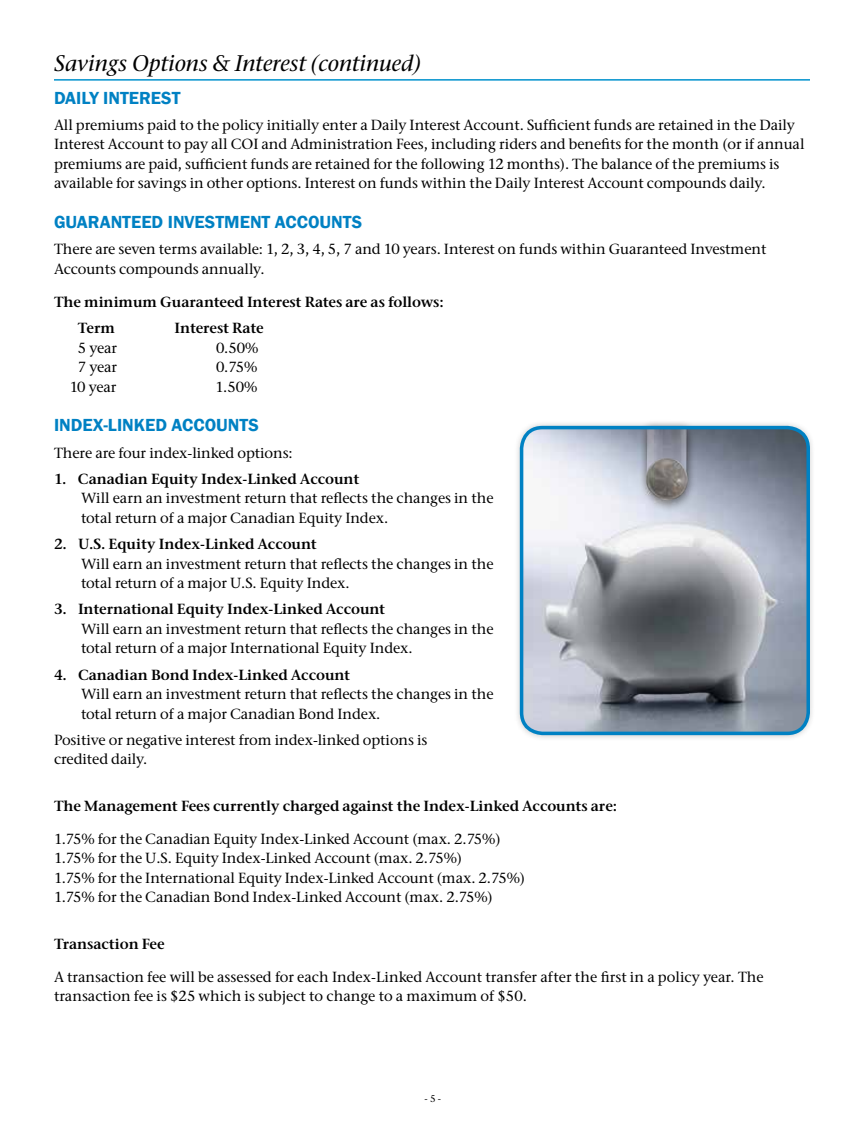
<style>
.page{position:relative;width:864px;height:1134px;background:#fff}
.page>*{position:absolute;margin:0;border:0;box-sizing:border-box;transform-origin:0 0}
.t1{font:italic 500 22.5px "Stone Ser ITC Std";color:#000}
.t2{font:600 18px "Franklin Gothic";color:#0081c3}
.t3{font:500 14.7px/19.5px "Stone Ser ITC Std";letter-spacing:-.005em;color:#000}
.t4{font:600 14.7px/26.2px "Stone Ser ITC Std";letter-spacing:-.005em;color:#000}
.t5{font:500 9.75px "Stone Ser ITC Std";color:#000}
</style>
<div class="page">
<hr style="left:54px;top:79px;width:756px;height:2px;background:#0091cd">
<div style="left:513px;top:420px;width:303px;height:321px;background:#000;opacity:.3"></div>
<img style="left:521px;top:428px;width:287px;height:306px">
<div style="left:639px;top:420px;width:56px;height:86px;background:#000;opacity:.35"></div>
<div style="left:640px;top:426px;width:56px;height:87px;background:#000;opacity:.35"></div>
<div style="left:520px;top:426px;width:290px;height:309px;border:4px solid #0081c3;border-radius:21px"></div>
<h1 class="t1" style="left:54px;top:49px;width:368px">Savings Options &amp; Interest (continued)</h1>
<p class="t2" style="left:54px;top:86px;width:128px">DAILY INTEREST</p>
<p class="t3" style="left:54px;top:115px;width:752px">All premiums paid to the policy initially enter a Daily Interest Account. Sufficient funds are retained in the Daily Interest Account to pay all COI and Administration Fees, including riders and benefits for the month (or if annual premiums are paid, sufficient funds are retained for the following 12 months). The balance of the premiums is available for savings in other options. Interest on funds within the Daily Interest Account compounds daily.</p>
<p class="t2" style="left:54px;top:211px;width:310px">GUARANTEED INVESTMENT ACCOUNTS</p>
<p class="t3" style="left:54px;top:239px;width:714px">There are seven terms available: 1, 2, 3, 4, 5, 7 and 10 years. Interest on funds within Guaranteed Investment<br>Accounts compounds annually.</p>
<p class="t4" style="left:78px;top:288px;width:367px;text-indent:-24px">The minimum Guaranteed Interest Rates are as follows:<br>Term</p>
<p class="t4" style="left:175px;top:315px;width:91px">Interest Rate</p>
<p class="t3" style="left:78px;top:338px;width:41px">5 year</p>
<p class="t3" style="left:216px;top:338px;width:44px">0.50%</p>
<p class="t3" style="left:78px;top:357px;width:41px">7 year</p>
<p class="t3" style="left:216px;top:357px;width:43px">0.75%</p>
<p class="t3" style="left:70px;top:377px;width:48px">10 year</p>
<p class="t3" style="left:215px;top:377px;width:43px">1.50%</p>
<p class="t2" style="left:54px;top:414px;width:207px">INDEX-LINKED ACCOUNTS</p>
<p class="t3" style="left:54px;top:443px;width:240px">There are four index-linked options:</p>
<p class="t4" style="left:54px;top:465px;width:307px">1. Canadian Equity Index-Linked Account</p>
<p class="t3" style="left:81px;top:488px;width:414px">Will earn an investment return that reflects the changes in the total return of a major Canadian Equity Index.</p>
<p class="t4" style="left:54px;top:531px;width:265px">2. U.S. Equity Index-Linked Account</p>
<p class="t3" style="left:81px;top:554px;width:414px">Will earn an investment return that reflects the changes in the total return of a major U.S. Equity Index.</p>
<p class="t4" style="left:54px;top:596px;width:333px">3. International Equity Index-Linked Account</p>
<p class="t3" style="left:81px;top:619px;width:414px">Will earn an investment return that reflects the changes in the total return of a major International Equity Index.</p>
<p class="t4" style="left:54px;top:661px;width:298px">4. Canadian Bond Index-Linked Account</p>
<p class="t3" style="left:81px;top:684px;width:414px">Will earn an investment return that reflects the changes in the total return of a major Canadian Bond Index.</p>
<p class="t3" style="left:54px;top:730px;width:375px">Positive or negative interest from index-linked options is credited daily.</p>
<p class="t4" style="left:54px;top:792px;width:565px">The Management Fees currently charged against the Index-Linked Accounts are:</p>
<p class="t3" style="left:54px;top:829px;width:473px">1.75% for the Canadian Equity Index-Linked Account (max. 2.75%)<br>1.75% for the U.S. Equity Index-Linked Account (max. 2.75%)<br>1.75% for the International Equity Index-Linked Account (max. 2.75%)<br>1.75% for the Canadian Bond Index-Linked Account (max. 2.75%)</p>
<p class="t4" style="left:54px;top:930px;width:112px">Transaction Fee</p>
<p class="t3" style="left:54px;top:967px;width:711px">A transaction fee will be assessed for each Index-Linked Account transfer after the first in a policy year. The transaction fee is $25 which is subject to change to a maximum of $50.</p>
<p class="t5" style="left:425px;top:1093px;width:18px">- 5 -</p>
</div>
